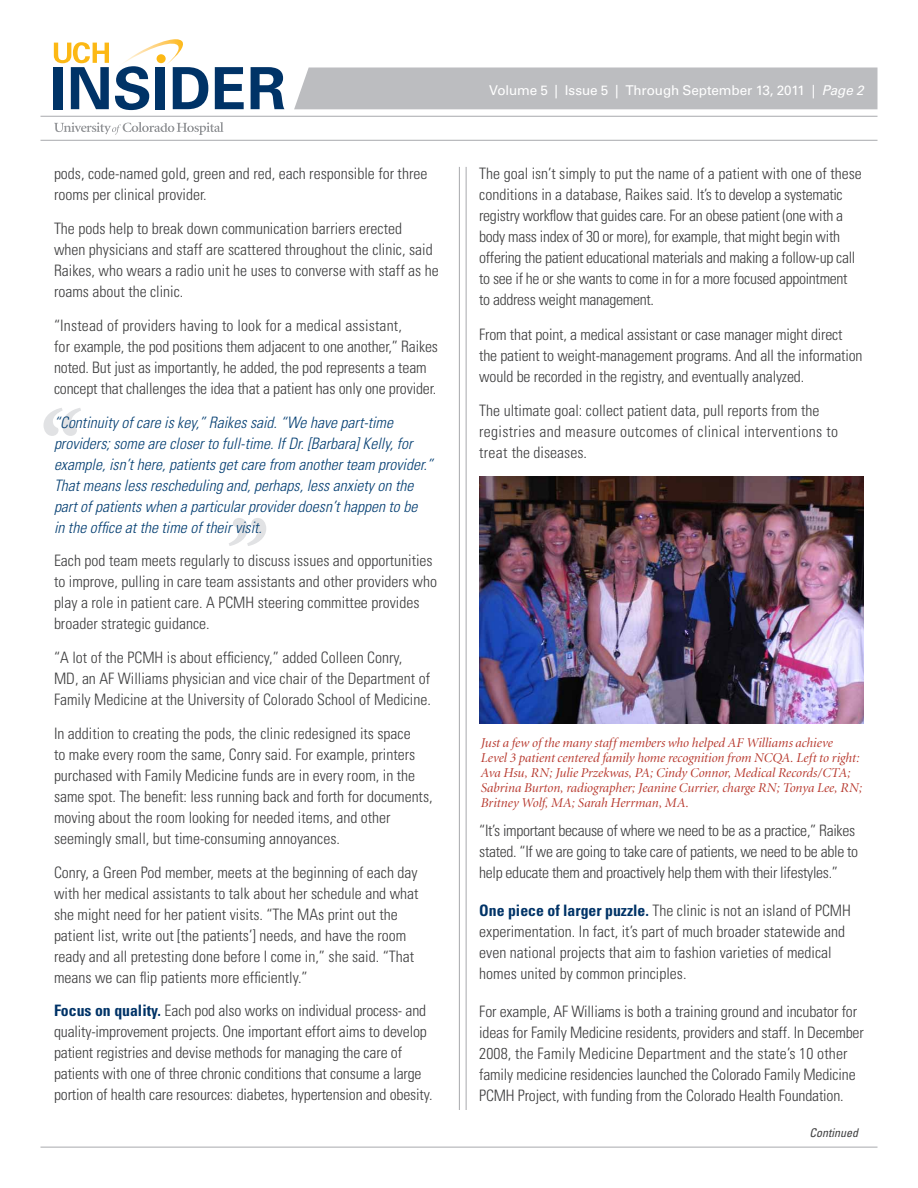
<style>
.page{position:relative;width:918px;height:1188px;background:#fff}
.page>*{position:absolute;margin:0;border:0;box-sizing:border-box;transform-origin:0 0}
.t1{font:300 condensed 15.75px/21px "Univers LT";color:#3e3e3f}
.t2{font:300 condensed 15.75px/21px "Univers LT";letter-spacing:-.02em;color:#3e3e3f}
.t3{font:italic 300 condensed 15.75px/21px "Univers LT";color:#064073}
.bullets{font:italic 13.5px/15px "Minion Display";color:#b7382d}
.bullets-2{font:13.5px "Univers LT";letter-spacing:-.01em;color:#fff}
.t4{font:italic condensed 12px "Univers LT";color:#3e3e3f}
.s1{font-weight:700;color:#003367}
.s2{font-style:italic}
</style>
<div class="page">
<hr style="left:40px;top:1147px;width:838px;height:1px;background:#a8a9ad">
<hr style="left:40px;top:116px;width:838px;height:1px;background:#a8a9ad">
<hr style="left:40px;top:140px;width:838px;height:1px;background:#a8a9ad">
<div style="left:294px;top:68px;width:584px;height:41px;background:#bcbdc0"></div>
<svg style="left:54px;top:42px;width:55px;height:67px"></svg>
<svg style="left:115px;top:39px;width:93px;height:71px"></svg>
<svg style="left:215px;top:67px;width:29px;height:42px"></svg>
<svg style="left:251px;top:67px;width:33px;height:42px"></svg>
<svg style="left:54px;top:122px;width:170px;height:13px"></svg>
<svg style="left:229px;top:518px;width:37px;height:28px"></svg>
<svg style="left:44px;top:408px;width:37px;height:28px"></svg>
<hr style="left:466px;top:167px;width:1px;height:943px;background:#a8a9ad">
<hr style="left:459px;top:167px;width:1px;height:943px;background:#a8a9ad">
<img style="left:479px;top:476px;width:384px;height:247px">
<p class="t1" style="left:54px;top:163px;width:375px">pods, code-named gold, green and red, each responsible for three rooms per clinical provider.</p>
<p class="t1" style="left:54px;top:218px;width:386px">The pods help to break down communication barriers erected<br>when physicians and staff are scattered throughout the clinic, said Raikes, who wears a radio unit he uses to converse with staff as he roams about the clinic.</p>
<p class="t1" style="left:54px;top:315px;width:386px">“Instead of providers having to look for a medical assistant,<br>for example, the pod positions them adjacent to one another,” Raikes noted. But just as importantly, he added, the pod represents a team concept that challenges the idea that a patient has only one provider.</p>
<p class="t3" style="left:54px;top:412px;width:380px">“Continuity of care is key,” Raikes said. “We have part-time providers; some are closer to full-time. If Dr. [Barbara] Kelly, for example, isn’t here, patients get care from another team provider.” That means less rescheduling and, perhaps, less anxiety on the part of patients when a particular provider doesn’t happen to be<br>in the office at the time of their visit.</p>
<p class="t1" style="left:54px;top:550px;width:385px">Each pod team meets regularly to discuss issues and opportunities to improve, pulling in care team assistants and other providers who play a role in patient care. A PCMH steering committee provides broader strategic guidance.</p>
<p class="t1" style="left:54px;top:647px;width:378px">“A lot of the PCMH is about efficiency,” added Colleen Conry,<br>MD, an AF Williams physician and vice chair of the Department of<br>Family Medicine at the University of Colorado School of Medicine.</p>
<p class="t1" style="left:54px;top:723px;width:380px">In addition to creating the pods, the clinic redesigned its space<br>to make every room the same, Conry said. For example, printers purchased with Family Medicine funds are in every room, in the same spot. The benefit: less running back and forth for documents, moving about the room looking for needed items, and other seemingly small, but time-consuming annoyances.</p>
<p class="t1" style="left:54px;top:862px;width:366px">Conry, a Green Pod member, meets at the beginning of each day with her medical assistants to talk about her schedule and what she might need for her patient visits. “The MAs print out the patient list, write out [the patients’] needs, and have the room ready and all pretesting done before I come in,” she said. “That means we can flip patients more efficiently.”</p>
<p class="t1" style="left:54px;top:1000px;width:380px"><span class="s1">Focus on quality.</span> Each pod also works on individual process- and quality-improvement projects. One important effort aims to develop patient registries and devise methods for managing the care of patients with one of three chronic conditions that consume a large portion of health care resources: diabetes, hypertension and obesity.</p>
<p class="bullets-2" style="left:489px;top:82px;width:376px">Volume 5 | Issue 5 | Through September 13, 2011 | <span class="s2">Page 2</span></p>
<p class="t2" style="left:479px;top:163px;width:384px">The goal isn’t simply to put the name of a patient with one of these conditions in a database, Raikes said. It’s to develop a systematic registry workflow that guides care. For an obese patient (one with a body mass index of 30 or more), for example, that might begin with offering the patient educational materials and making a follow-up call to see if he or she wants to come in for a more focused appointment to address weight management.</p>
<p class="t1" style="left:479px;top:324px;width:385px">From that point, a medical assistant or case manager might direct the patient to weight-management programs. And all the information would be recorded in the registry, and eventually analyzed.</p>
<p class="t1" style="left:479px;top:400px;width:360px">The ultimate goal: collect patient data, pull reports from the registries and measure outcomes of clinical interventions to treat the diseases.</p>
<p class="bullets" style="left:481px;top:736px;width:383px">Just a few of the many staff members who helped AF Williams achieve Level 3 patient centered family home recognition from NCQA. Left to right:<br>Ava Hsu, RN; Julie Przekwas, PA; Cindy Connor, Medical Records/CTA; Sabrina Burton, radiographer; Jeanine Currier, charge RN; Tonya Lee, RN; Britney Wolf, MA; Sarah Herrman, MA.</p>
<p class="t2" style="left:479px;top:820px;width:381px">“It’s important because of where we need to be as a practice,” Raikes stated. “If we are going to take care of patients, we need to be able to help educate them and proactively help them with their lifestyles.”</p>
<p class="t1" style="left:479px;top:900px;width:373px"><span class="s1">One piece of larger puzzle.</span> The clinic is not an island of PCMH experimentation. In fact, it’s part of much broader statewide and even national projects that aim to fashion varieties of medical homes united by common principles.</p>
<p class="t1" style="left:479px;top:1001px;width:386px">For example, AF Williams is both a training ground and incubator for ideas for Family Medicine residents, providers and staff. In December 2008, the Family Medicine Department and the state’s 10 other family medicine residencies launched the Colorado Family Medicine PCMH Project, with funding from the Colorado Health Foundation.</p>
<p class="t4" style="left:810px;top:1125px;width:50px">Continued</p>
</div>
